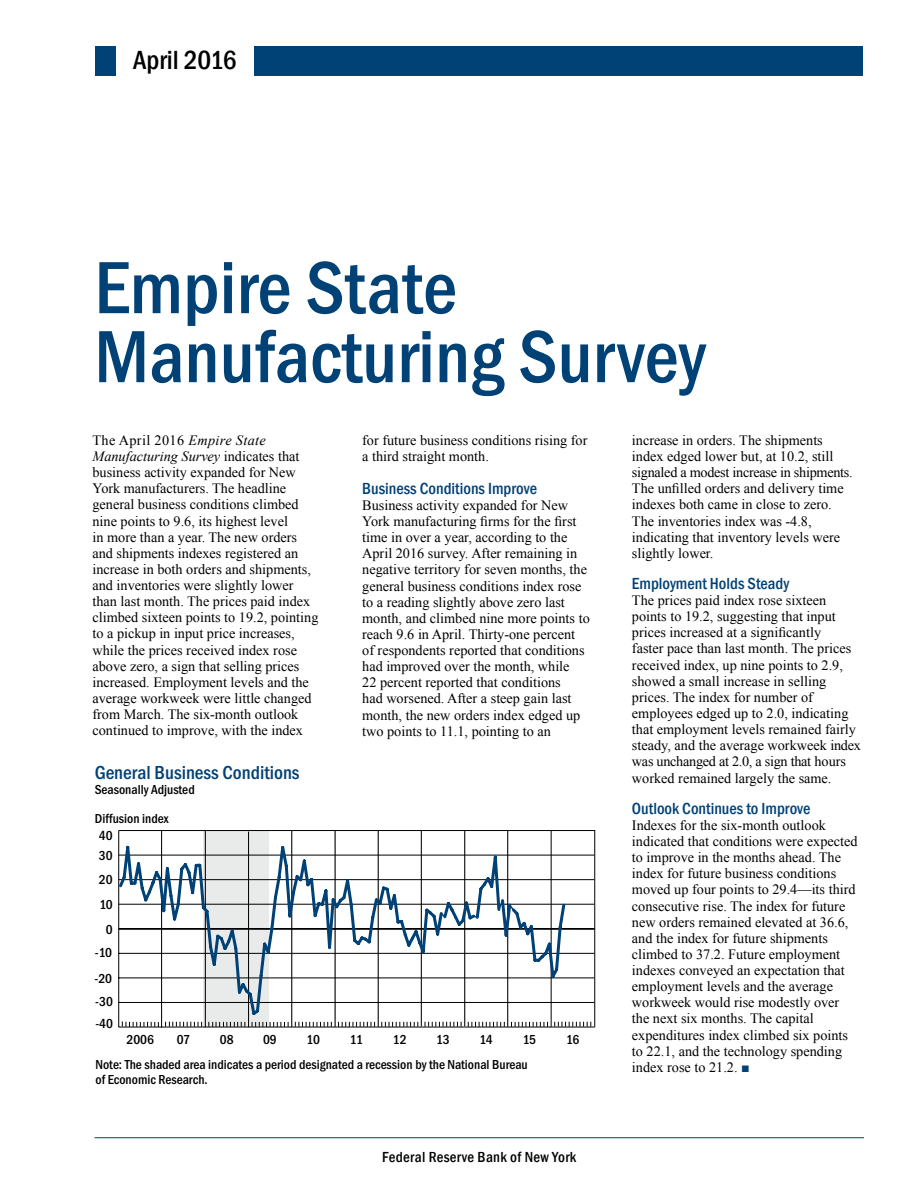
<style>
.page{position:relative;width:918px;height:1188px;background:#fff}
.page>*{position:absolute;margin:0;border:0;box-sizing:border-box;transform-origin:0 0}
.t1{font:500 condensed 76.5px/69px "Franklin Gothic";color:#004176}
.t2{font:500 condensed 27px "Franklin Gothic";color:#000}
.t3{font:500 condensed 19.5px "Franklin Gothic";color:#004176}
.t4{font:500 condensed 16.5px "Franklin Gothic";color:#004176}
.t5{font:500 condensed 15px "Franklin Gothic";letter-spacing:.02em;color:#000}
.t6{font:14.25px/16.2px "Times New Roman";color:#000}
.t7{font:500 condensed 13.5px/15px "Franklin Gothic";color:#000}
.s1{font-style:italic}
.s2{color:#004176}
</style>
<div class="page">
<div style="left:95px;top:46px;width:768px;height:30px;background:#004176"></div>
<hr style="left:94px;top:1137px;width:770px;height:1px;background:#004176">
<div style="left:116px;top:44px;width:138px;height:32px;background:#fff"></div>
<div style="left:203px;top:830px;width:65px;height:197px;background:#e9eaea"></div>
<svg style="left:122px;top:1021px;width:37px;height:6px"></svg>
<hr style="left:161px;top:831px;width:1px;height:197px;background:#000">
<svg style="left:165px;top:1022px;width:37px;height:5px"></svg>
<hr style="left:205px;top:831px;width:1px;height:196px;background:#000">
<svg style="left:208px;top:1022px;width:37px;height:5px"></svg>
<hr style="left:248px;top:832px;width:1px;height:195px;background:#000">
<svg style="left:252px;top:1022px;width:37px;height:5px"></svg>
<hr style="left:291px;top:831px;width:1px;height:196px;background:#000">
<svg style="left:295px;top:1022px;width:37px;height:5px"></svg>
<hr style="left:335px;top:830px;width:1px;height:197px;background:#000">
<svg style="left:338px;top:1022px;width:37px;height:5px"></svg>
<hr style="left:378px;top:830px;width:1px;height:197px;background:#000">
<svg style="left:381px;top:1022px;width:37px;height:5px"></svg>
<hr style="left:421px;top:831px;width:1px;height:195px;background:#000">
<svg style="left:425px;top:1022px;width:37px;height:5px"></svg>
<hr style="left:464px;top:831px;width:1px;height:195px;background:#000">
<svg style="left:468px;top:1022px;width:37px;height:5px"></svg>
<hr style="left:507px;top:831px;width:1px;height:196px;background:#000">
<svg style="left:511px;top:1022px;width:37px;height:5px"></svg>
<hr style="left:551px;top:831px;width:1px;height:196px;background:#000">
<svg style="left:554px;top:1022px;width:37px;height:5px"></svg>
<hr style="left:118px;top:831px;width:1px;height:196px;background:#000">
<hr style="left:119px;top:1027px;width:475px;height:1px;background:#000">
<hr style="left:119px;top:1002px;width:475px;height:1px;background:#000">
<hr style="left:119px;top:978px;width:475px;height:1px;background:#000">
<hr style="left:119px;top:953px;width:475px;height:1px;background:#000">
<hr style="left:119px;top:928px;width:475px;height:2px;background:#000">
<hr style="left:119px;top:904px;width:475px;height:1px;background:#000">
<hr style="left:119px;top:879px;width:475px;height:1px;background:#000">
<hr style="left:119px;top:855px;width:475px;height:1px;background:#000">
<hr style="left:119px;top:830px;width:476px;height:1px;background:#000">
<svg style="left:118px;top:844px;width:321px;height:174px"></svg>
<svg style="left:439px;top:854px;width:128px;height:126px"></svg>
<hr style="left:594px;top:830px;width:1px;height:197px;background:#000">
<h2 class="t2" style="left:133px;top:43px;width:105px">April 2016</h2>
<h1 class="t1" style="left:94px;top:253px;width:613px">Empire State<br>Manufacturing Survey</h1>
<p class="t6" style="left:92px;top:432px;width:228px">The April 2016 <span class="s1">Empire State Manufacturing Survey</span> indicates that business activity expanded for New York manufacturers. The headline general business conditions climbed nine points to 9.6, its highest level<br>in more than a year. The new orders and shipments indexes registered an increase in both orders and shipments, and inventories were slightly lower than last month. The prices paid index climbed sixteen points to 19.2, pointing to a pickup in input price increases, while the prices received index rose above zero, a sign that selling prices increased. Employment levels and the average workweek were little changed from March. The six-month outlook continued to improve, with the index</p>
<p class="t6" style="left:362px;top:432px;width:227px">for future business conditions rising for a third straight month.</p>
<p class="t4" style="left:362px;top:477px;width:176px">Business Conditions Improve</p>
<p class="t6" style="left:362px;top:497px;width:229px">Business activity expanded for New York manufacturing firms for the first time in over a year, according to the April 2016 survey. After remaining in negative territory for seven months, the general business conditions index rose to a reading slightly above zero last month, and climbed nine more points to reach 9.6 in April. Thirty-one percent of respondents reported that conditions had improved over the month, while<br>22 percent reported that conditions<br>had worsened. After a steep gain last month, the new orders index edged up two points to 11.1, pointing to an</p>
<h3 class="t3" style="left:95px;top:760px;width:206px">General Business Conditions</h3>
<p class="t7" style="left:95px;top:782px;width:102px">Seasonally Adjusted</p>
<p class="t7" style="left:95px;top:811px;width:75px">Diffusion index</p>
<p class="t7" style="left:99px;top:828px;width:15px">40</p>
<p class="t7" style="left:99px;top:848px;width:15px">30</p>
<p class="t7" style="left:99px;top:872px;width:15px">20</p>
<p class="t7" style="left:99px;top:897px;width:15px">10</p>
<p class="t7" style="left:106px;top:922px;width:8px">0</p>
<p class="t7" style="left:95px;top:945px;width:19px">-10</p>
<p class="t7" style="left:95px;top:971px;width:19px">-20</p>
<p class="t7" style="left:95px;top:994px;width:19px">-30</p>
<p class="t7" style="left:95px;top:1016px;width:19px">-40</p>
<p class="t7" style="left:126px;top:1031px;width:29px">2006</p>
<p class="t7" style="left:177px;top:1031px;width:15px">07</p>
<p class="t7" style="left:220px;top:1031px;width:15px">08</p>
<p class="t7" style="left:263px;top:1031px;width:15px">09</p>
<p class="t7" style="left:307px;top:1031px;width:15px">10</p>
<p class="t7" style="left:350px;top:1031px;width:15px">11</p>
<p class="t7" style="left:393px;top:1031px;width:15px">12</p>
<p class="t7" style="left:436px;top:1031px;width:15px">13</p>
<p class="t7" style="left:480px;top:1031px;width:15px">14</p>
<p class="t7" style="left:523px;top:1031px;width:15px">15</p>
<p class="t7" style="left:566px;top:1031px;width:15px">16</p>
<p class="t7" style="left:96px;top:1057px;width:434px">Note: The shaded area indicates a period designated a recession by the National Bureau of Economic Research.</p>
<p class="t5" style="left:382px;top:1147px;width:196px">Federal Reserve Bank of New York</p>
<p class="t6" style="left:632px;top:432px;width:222px">increase in orders. The shipments index edged lower but, at 10.2, still signaled a modest increase in shipments.<br>The unfilled orders and delivery time indexes both came in close to zero.<br>The inventories index was -4.8, indicating that inventory levels were slightly lower.</p>
<p class="t4" style="left:632px;top:573px;width:159px">Employment Holds Steady</p>
<p class="t6" style="left:632px;top:592px;width:231px">The prices paid index rose sixteen points to 19.2, suggesting that input prices increased at a significantly<br>faster pace than last month. The prices received index, up nine points to 2.9, showed a small increase in selling prices. The index for number of employees edged up to 2.0, indicating that employment levels remained fairly steady, and the average workweek index was unchanged at 2.0, a sign that hours worked remained largely the same.</p>
<p class="t4" style="left:632px;top:797px;width:180px">Outlook Continues to Improve</p>
<p class="t6" style="left:632px;top:817px;width:227px">Indexes for the six-month outlook indicated that conditions were expected to improve in the months ahead. The index for future business conditions moved up four points to 29.4—its third consecutive rise. The index for future new orders remained elevated at 36.6, and the index for future shipments climbed to 37.2. Future employment indexes conveyed an expectation that employment levels and the average workweek would rise modestly over the next six months. The capital expenditures index climbed six points to 22.1, and the technology spending index rose to 21.2. <span class="s2">■</span></p>
</div>
